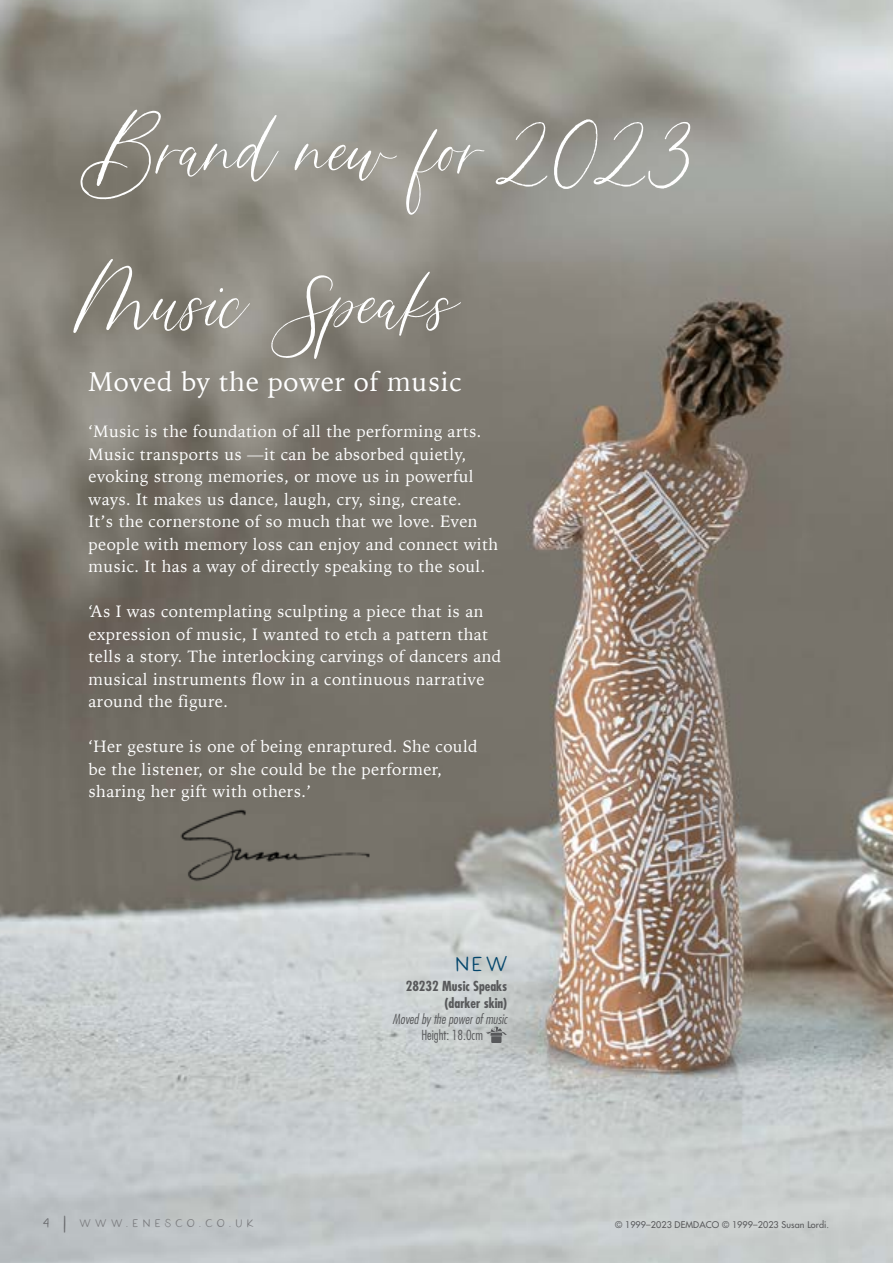
<style>
.page{position:relative;width:893px;height:1263px;background:#fff}
.page>*{position:absolute;margin:0;border:0;box-sizing:border-box;transform-origin:0 0}
.t1{font:120px "California Dreamer Script";color:#fff}
.t2{font:33px "California Dreamer Sans";color:#04466c}
.t3{font:27px "Iowan Old Style";letter-spacing:.025em;color:#fff}
.t4{font:18px "California Dreamer Sans";letter-spacing:.15em;color:#797a7d}
.t5{font:16.5px/22.5px "Iowan Old Style";letter-spacing:.025em;color:#fff}
.t6{font:700 condensed 13.5px/16.2px "Futura";color:#58595b;text-align:right}
.t7{font:italic 300 condensed 13.5px "Futura";color:#58595b}
.t8{font:300 condensed 13.5px "Futura";color:#58595b}
.t9{font:9px "Futura";letter-spacing:.01em;color:#58595b}
.s1{color:#696a6d}
.s2{font-size:27px;color:#696a6d}
</style>
<div class="page">
<img style="left:0;top:0;width:893px;height:1263px">
<img style="left:171px;top:801px;width:208px;height:89px">
<svg style="left:486px;top:1026px;width:21px;height:17px"></svg>
<h1 class="t1" style="left:73px;top:89px;width:630px">Brand new for 2023</h1>
<h1 class="t1" style="left:73px;top:242px;width:385px">Music Speaks</h1>
<h3 class="t3" style="left:89px;top:357px;width:374px">Moved by the power of music</h3>
<p class="t5" style="left:89px;top:419px;width:411px">‘Music is the foundation of all the performing arts.<br>Music transports us —it can be absorbed quietly, evoking strong memories, or move us in powerful ways. It makes us dance, laugh, cry, sing, create.<br>It’s the cornerstone of so much that we love. Even people with memory loss can enjoy and connect with music. It has a way of directly speaking to the soul.</p>
<p class="t5" style="left:89px;top:599px;width:414px">‘As I was contemplating sculpting a piece that is an expression of music, I wanted to etch a pattern that tells a story. The interlocking carvings of dancers and musical instruments flow in a continuous narrative around the figure.</p>
<p class="t5" style="left:89px;top:734px;width:390px">‘Her gesture is one of being enraptured. She could be the listener, or she could be the performer, sharing her gift with others.’</p>
<h2 class="t2" style="left:454px;top:931px;width:57px">new</h2>
<p class="t6" style="left:406px;top:978px;width:103px">28232 Music Speaks (darker skin)</p>
<p class="t7" style="left:393px;top:1010px;width:116px">Moved by the power of music</p>
<p class="t8" style="left:421px;top:1026px;width:63px">Height: 18.0cm</p>
<p class="t4" style="left:43px;top:1206px;width:214px"><span class="s1">4</span> <span class="s2">|</span> WWW.ENESCO.CO.UK</p>
<p class="t9" style="left:615px;top:1218px;width:216px">© 1999–2023 DEMDACO © 1999–2023 Susan Lordi.</p>
</div>
